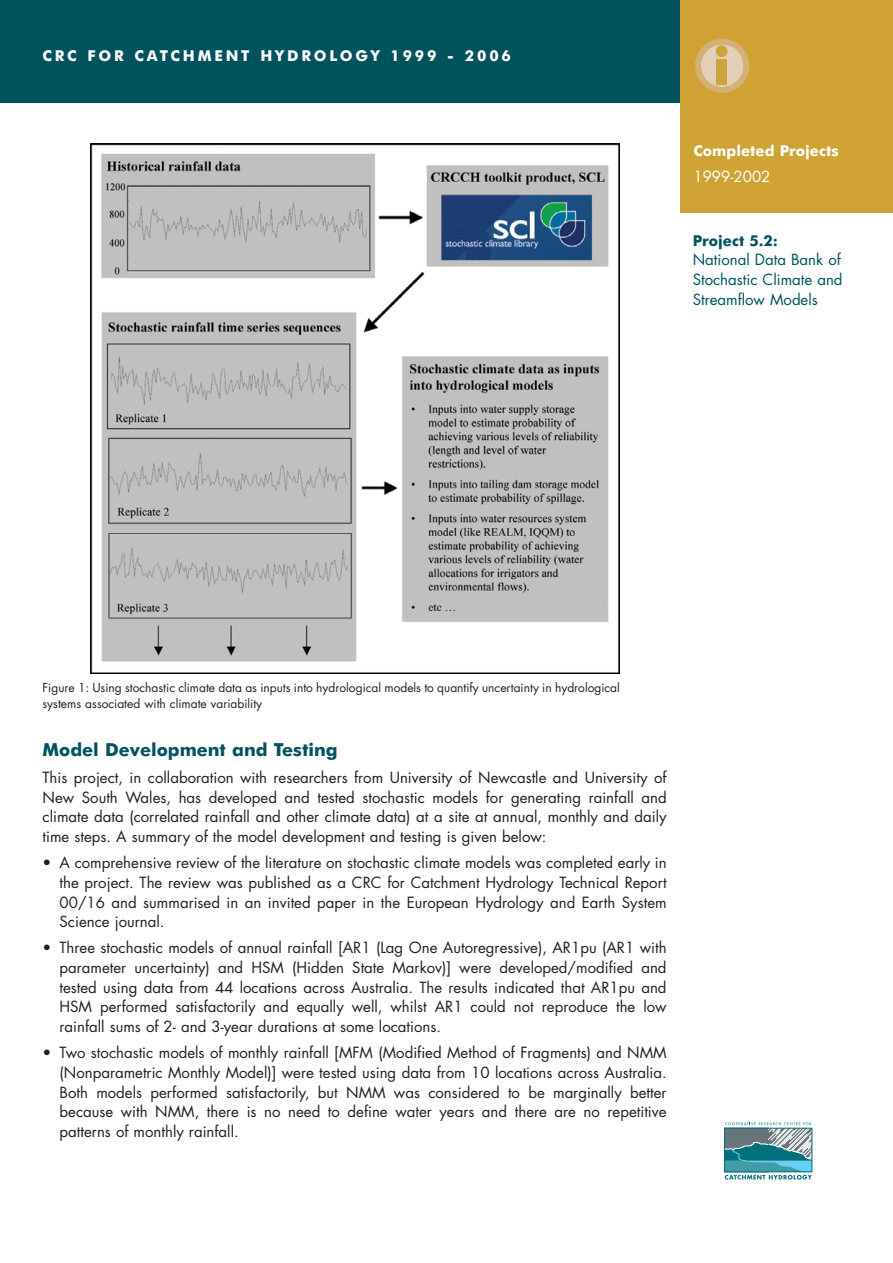
<style>
.page{position:relative;width:893px;height:1263px;background:#fff}
.page>*{position:absolute;margin:0;border:0;box-sizing:border-box;transform-origin:0 0}
.t1{font:700 18px "Futura BT";color:#00535d}
.t2{font:15px/19.6px "Futura";color:#231f20;text-align:justify}
.t3{font:15px/19.6px "Futura";color:#00535d;text-align:justify}
.t4{font:700 15px "Futura BT";letter-spacing:.185em;color:#fff}
.t5{font:700 15px "Futura BT";color:#fff}
.t6{font:700 15px "Futura BT";color:#00535d}
.t7{font:15px "Futura";color:#fff}
.t8{font:12px/15.8px "Futura";color:#231f20}
</style>
<div class="page">
<div style="left:0;top:0;width:892px;height:102px;background:#00535d"></div>
<div style="left:680px;top:0;width:212px;height:213px;background:#cea334"></div>
<svg style="left:695px;top:39px;width:54px;height:54px"></svg>
<div style="left:716px;top:59px;width:11px;height:26px;background:#cea339"></div>
<div style="left:715px;top:45px;width:12px;height:12px;background:#cea339;border-radius:50%"></div>
<svg style="left:724px;top:1122px;width:88px;height:58px"></svg>
<div style="left:724px;top:1128px;width:88px;height:44px;border:1px solid #00707c"></div>
<img style="left:90px;top:144px;width:529px;height:530px">
<p class="t4" style="left:43px;top:50px;width:470px">CRC FOR CATCHMENT HYDROLOGY 1999 - 2006</p>
<p class="t5" style="left:693px;top:145px;width:147px">Completed Projects</p>
<p class="t7" style="left:693px;top:169px;width:79px">1999-2002</p>
<p class="t6" style="left:692px;top:235px;width:87px">Project 5.2:</p>
<p class="t3" style="left:692px;top:251px;width:151px">National Data Bank of Stochastic Climate and Streamflow Models</p>
<p class="t8" style="left:43px;top:681px;width:579px">Figure 1: Using stochastic climate data as inputs into hydrological models to quantify uncertainty in hydrological systems associated with climate variability</p>
<p class="t1" style="left:43px;top:743px;width:296px">Model Development and Testing</p>
<p class="t2" style="left:43px;top:769px;width:625px">This project, in collaboration with researchers from University of Newcastle and University of New South Wales, has developed and tested stochastic models for generating rainfall and climate data (correlated rainfall and other climate data) at a site at annual, monthly and daily time steps. A summary of the model development and testing is given below:</p>
<p class="t2" style="left:60px;top:854px;width:608px;text-indent:-17px">• A comprehensive review of the literature on stochastic climate models was completed early in the project. The review was published as a CRC for Catchment Hydrology Technical Report 00/16 and summarised in an invited paper in the European Hydrology and Earth System Science journal.</p>
<p class="t2" style="left:60px;top:939px;width:608px;text-indent:-17px">• Three stochastic models of annual rainfall [AR1 (Lag One Autoregressive), AR1pu (AR1 with parameter uncertainty) and HSM (Hidden State Markov)] were developed/modified and tested using data from 44 locations across Australia. The results indicated that AR1pu and HSM performed satisfactorily and equally well, whilst AR1 could not reproduce the low rainfall sums of 2- and 3-year durations at some locations.</p>
<p class="t2" style="left:60px;top:1044px;width:608px;text-indent:-17px">• Two stochastic models of monthly rainfall [MFM (Modified Method of Fragments) and NMM (Nonparametric Monthly Model)] were tested using data from 10 locations across Australia.<br>Both models performed satisfactorily, but NMM was considered to be marginally better because with NMM, there is no need to define water years and there are no repetitive patterns of monthly rainfall.</p>
</div>
